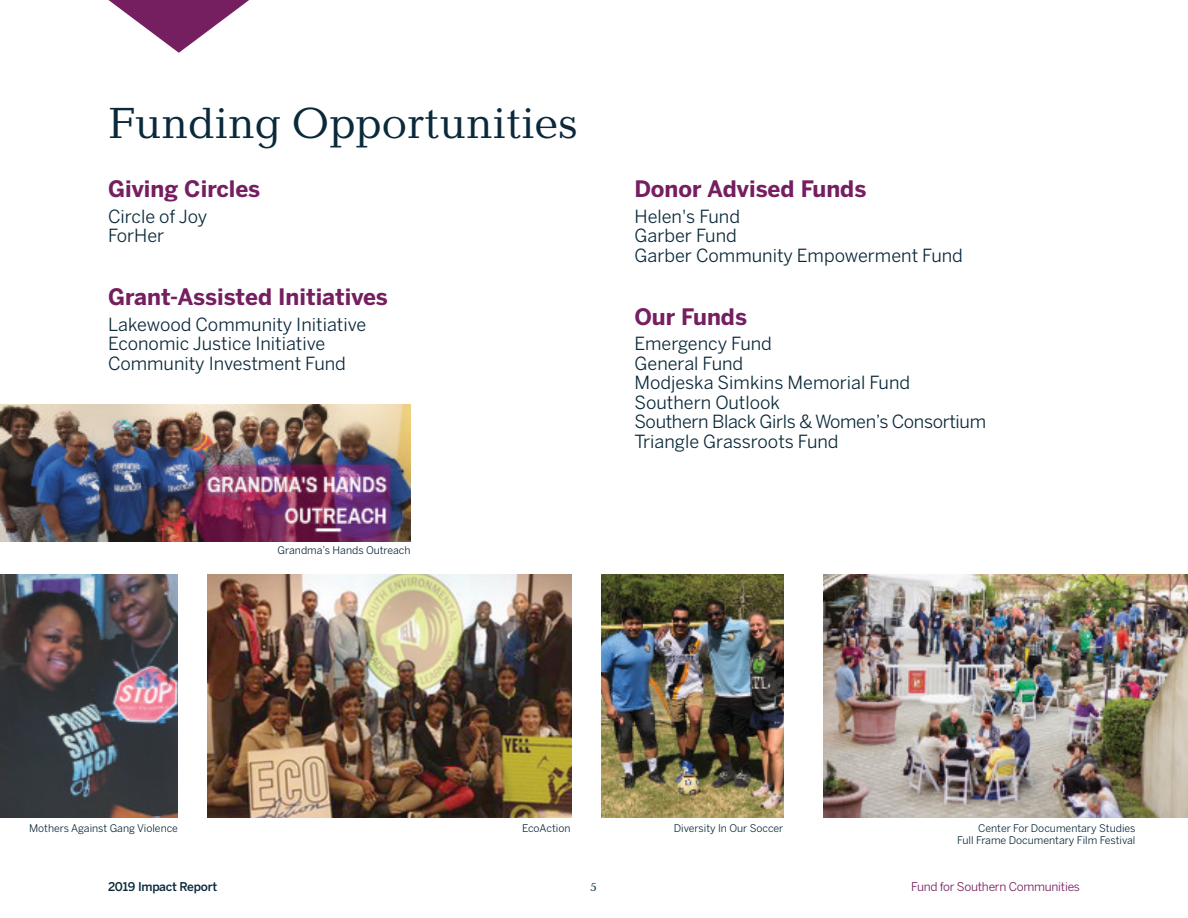
<style>
.page{position:relative;width:1188px;height:918px;background:#fff}
.page>*{position:absolute;margin:0;border:0;box-sizing:border-box;transform-origin:0 0}
.t1{font:45px "Baltica";color:#0a293a}
.t2{font:700 22.5px "Benton Sans";color:#751e60}
.t3{font:18px/19.5px "Benton Sans";color:#0a293a}
.t4{font:12px "Benton Sans";letter-spacing:-.02em;color:#751e60}
.t5{font:500 12px "Benton Sans";letter-spacing:-.02em;color:#0a293a}
.t6{font:12px "Baltica";color:#0a293a}
.t7{font:10.5px/12px "Benton Sans";color:#0a293a;text-align:right}
</style>
<div class="page">
<img style="left:823px;top:574px;width:365px;height:243px">
<svg style="left:108px;top:0;width:141px;height:53px"></svg>
<img style="left:0;top:574px;width:178px;height:243px">
<img style="left:208px;top:574px;width:364px;height:243px">
<img style="left:601px;top:574px;width:182px;height:243px">
<img style="left:0;top:405px;width:411px;height:137px">
<h1 class="t1" style="left:108px;top:105px;width:471px">Funding Opportunities</h1>
<p class="t2" style="left:108px;top:179px;width:154px">Giving Circles</p>
<p class="t3" style="left:108px;top:208px;width:101px">Circle of Joy<br>ForHer</p>
<p class="t2" style="left:108px;top:287px;width:281px">Grant-Assisted Initiatives</p>
<p class="t3" style="left:108px;top:316px;width:260px">Lakewood Community Initiative<br>Economic Justice Initiative<br>Community Investment Fund</p>
<p class="t7" style="left:278px;top:545px;width:134px">Grandma’s Hands Outreach</p>
<p class="t2" style="left:634px;top:179px;width:233px">Donor Advised Funds</p>
<p class="t3" style="left:634px;top:208px;width:330px">Helen's Fund<br>Garber Fund<br>Garber Community Empowerment Fund</p>
<p class="t2" style="left:634px;top:307px;width:114px">Our Funds</p>
<p class="t3" style="left:634px;top:335px;width:353px">Emergency Fund<br>General Fund<br>Modjeska Simkins Memorial Fund<br>Southern Outlook<br>Southern Black Girls &amp; Women’s Consortium<br>Triangle Grassroots Fund</p>
<p class="t7" style="left:29px;top:823px;width:150px">Mothers Against Gang Violence</p>
<p class="t7" style="left:522px;top:823px;width:50px">EcoAction</p>
<p class="t7" style="left:674px;top:823px;width:111px">Diversity In Our Soccer</p>
<p class="t7" style="left:957px;top:823px;width:180px">Center For Documentary Studies<br>Full Frame Documentary Film Festival</p>
<p class="t5" style="left:108px;top:882px;width:111px">2019 Impact Report</p>
<p class="t6" style="left:590px;top:882px;width:8px">5</p>
<p class="t4" style="left:911px;top:882px;width:170px">Fund for Southern Communities</p>
</div>
